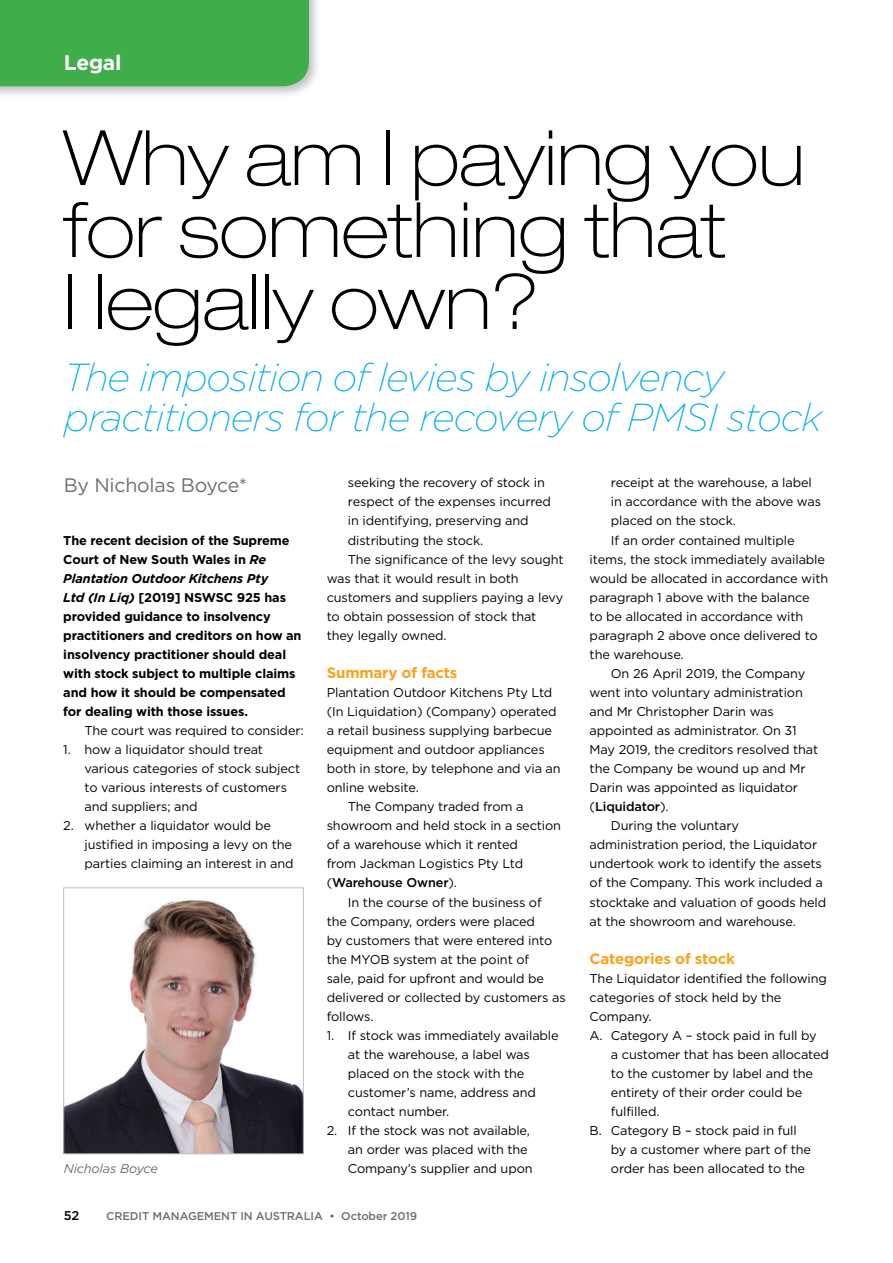
<style>
.page{position:relative;width:893px;height:1263px;background:#fff}
.page>*{position:absolute;margin:0;border:0;box-sizing:border-box;transform-origin:0 0}
.A-Headline{font:100 expanded 76.5px/72px "Helvetica Neue";color:#000}
.A-Headline_medim_ita{font:italic 200 39px/40.5px "Gotham";letter-spacing:-.03em;color:#00aeef}
.t1{font:700 21px "Gotham";letter-spacing:-.01em;color:#fff}
.A-Standfirst{font:19.5px "Gotham";letter-spacing:-.01em;color:#6d6e70}
.A-Sub_head{font:700 15px "Gotham";letter-spacing:-.01em;color:#faa21d}
.A-Body_text{font:12.75px/19px "Gotham";letter-spacing:-.01em;color:#000}
.A-Body_text_-_first{font:700 12.75px/19px "Gotham";letter-spacing:-.01em;color:#000}
.A-Body_text_-_no_ind{font:12.75px/19px "Gotham";letter-spacing:-.01em;color:#000}
.A-Caption{font:italic 12.75px "Gotham";letter-spacing:-.01em;color:#6d6e70}
.t2{font:500 12.75px "Gotham";color:#000}
.t3{font:500 11.25px "Gotham";letter-spacing:-.01em;color:#6d6e70}
.s1{font-style:italic}
.s2{font-weight:500}
</style>
<div class="page">
<div style="left:0;top:0;width:321px;height:99px;background:#000;opacity:.25"></div>
<div style="left:0;top:0;width:309px;height:86px;background:#3fad49"></div>
<img style="left:65px;top:899px;width:237px;height:253px">
<div style="left:63px;top:887px;width:241px;height:267px;border:1px solid #bcbebf"></div>
<h3 class="t1" style="left:64px;top:51px;width:59px">Legal</h3>
<p class="A-Headline" style="left:64px;top:121px;width:742px">Why am I paying you for something that<br>I legally own?</p>
<p class="A-Headline_medim_ita" style="left:64px;top:357px;width:760px">The imposition of levies by insolvency practitioners for the recovery of PMSI stock</p>
<p class="A-Standfirst" style="left:64px;top:474px;width:185px">By Nicholas Boyce*</p>
<p class="A-Body_text_-_first" style="left:63px;top:530px;width:240px">The recent decision of the Supreme Court of New South Wales in <span class="s1">Re Plantation Outdoor Kitchens Pty<br>Ltd (In Liq)</span> [2019] NSWSC 925 has provided guidance to insolvency practitioners and creditors on how an insolvency practitioner should deal with stock subject to multiple claims and how it should be compensated for dealing with those issues.</p>
<p class="A-Body_text" style="left:85px;top:721px;width:221px">The court was required to consider:</p>
<p class="A-Body_text" style="left:85px;top:740px;width:217px;text-indent:-21px">1. how a liquidator should treat various categories of stock subject to various interests of customers and suppliers; and</p>
<p class="A-Body_text" style="left:85px;top:816px;width:211px;text-indent:-21px">2. whether a liquidator would be justified in imposing a levy on the parties claiming an interest in and</p>
<p class="A-Caption" style="left:64px;top:1162px;width:96px">Nicholas Boyce</p>
<p class="A-Body_text" style="left:348px;top:473px;width:205px">seeking the recovery of stock in respect of the expenses incurred in identifying, preserving and distributing the stock.</p>
<p class="A-Body_text" style="left:327px;top:549px;width:238px;text-indent:21px">The significance of the levy sought was that it would result in both customers and suppliers paying a levy to obtain possession of stock that they legally owned.</p>
<p class="A-Sub_head" style="left:327px;top:664px;width:132px">Summary of facts</p>
<p class="A-Body_text_-_no_ind" style="left:327px;top:683px;width:236px">Plantation Outdoor Kitchens Pty Ltd (In Liquidation) (Company) operated a retail business supplying barbecue equipment and outdoor appliances both in store, by telephone and via an online website.</p>
<p class="A-Body_text" style="left:327px;top:797px;width:236px;text-indent:21px">The Company traded from a showroom and held stock in a section of a warehouse which it rented<br>from Jackman Logistics Pty Ltd (<span class="s2">Warehouse Owner</span>).</p>
<p class="A-Body_text" style="left:327px;top:892px;width:241px;text-indent:21px">In the course of the business of<br>the Company, orders were placed<br>by customers that were entered into the MYOB system at the point of<br>sale, paid for upfront and would be delivered or collected by customers as follows.</p>
<p class="A-Body_text" style="left:348px;top:1025px;width:212px;text-indent:-21px">1. If stock was immediately available at the warehouse, a label was placed on the stock with the customer’s name, address and contact number.</p>
<p class="A-Body_text" style="left:348px;top:1121px;width:186px;text-indent:-21px">2. If the stock was not available, an order was placed with the<br>Company’s supplier and upon</p>
<p class="t2" style="left:64px;top:1208px;width:17px">52</p>
<p class="t3" style="left:106px;top:1210px;width:312px">CREDIT MANAGEMENT IN AUSTRALIA • October 2019</p>
<p class="A-Body_text" style="left:611px;top:473px;width:212px">receipt at the warehouse, a label in accordance with the above was placed on the stock.</p>
<p class="A-Body_text" style="left:590px;top:530px;width:240px;text-indent:21px">If an order contained multiple items, the stock immediately available would be allocated in accordance with paragraph 1 above with the balance<br>to be allocated in accordance with paragraph 2 above once delivered to the warehouse.</p>
<p class="A-Body_text" style="left:590px;top:664px;width:230px;text-indent:21px">On 26 April 2019, the Company went into voluntary administration and Mr Christopher Darin was appointed as administrator. On 31<br>May 2019, the creditors resolved that the Company be wound up and Mr<br>Darin was appointed as liquidator (<span class="s2">Liquidator</span>).</p>
<p class="A-Body_text" style="left:590px;top:816px;width:238px;text-indent:21px">During the voluntary administration period, the Liquidator undertook work to identify the assets of the Company. This work included a stocktake and valuation of goods held at the showroom and warehouse.</p>
<p class="A-Sub_head" style="left:590px;top:950px;width:147px">Categories of stock</p>
<p class="A-Body_text_-_no_ind" style="left:590px;top:968px;width:239px">The Liquidator identified the following categories of stock held by the<br>Company.</p>
<p class="A-Body_text" style="left:611px;top:1025px;width:220px;text-indent:-21px">A. Category A – stock paid in full by<br>a customer that has been allocated to the customer by label and the entirety of their order could be fulfilled.</p>
<p class="A-Body_text" style="left:611px;top:1121px;width:202px;text-indent:-21px">B. Category B – stock paid in full by a customer where part of the order has been allocated to the</p>
</div>
